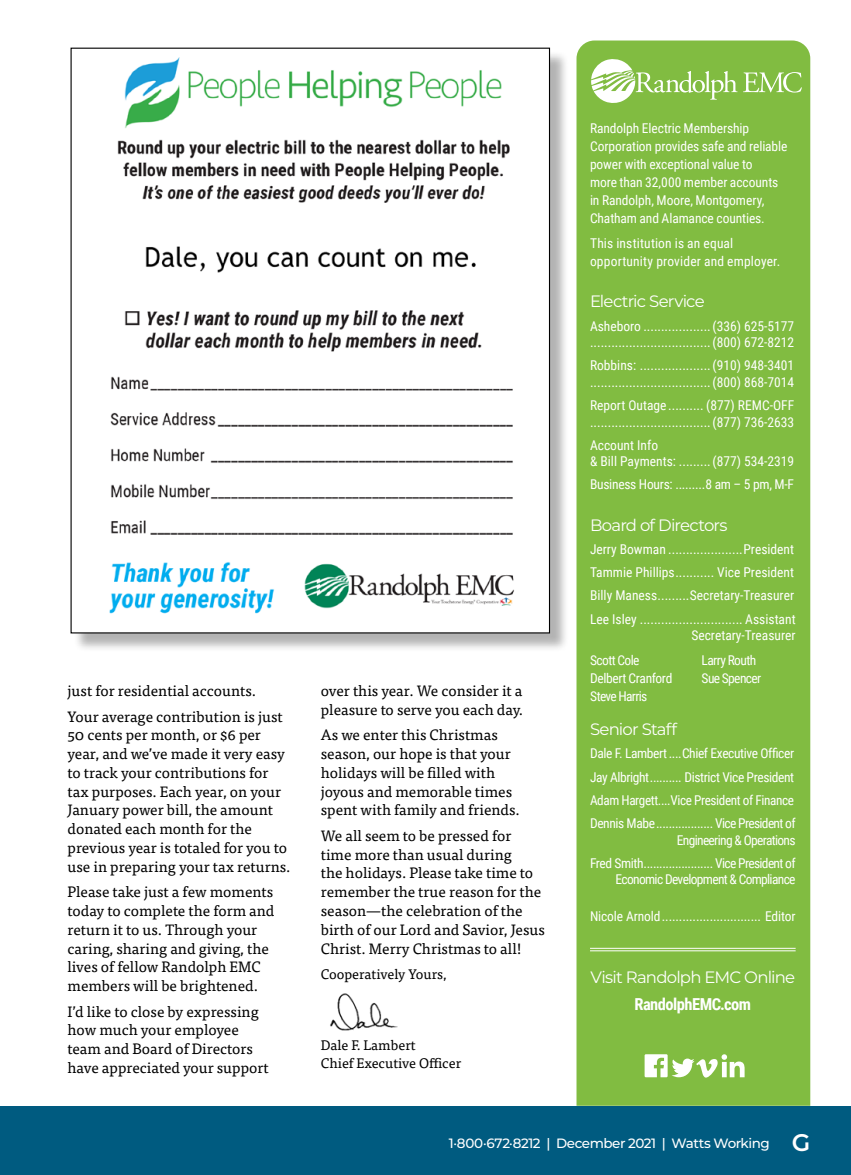
<style>
.page{position:relative;width:851px;height:1175px;background:#fff}
.page>*{position:absolute;margin:0;border:0;box-sizing:border-box;transform-origin:0 0}
.t1{font:16.5px "Montserrat";letter-spacing:-.045em;color:#fff}
.t2{font:700 16.5px "Roboto Condensed";letter-spacing:-.03em;color:#fff}
.t3{font:15px/18.8px "Tisa Pro";color:#000}
.t4{font:13.8px/18.8px "Tisa Pro";color:#000}
.t5{font:13.5px/18px "Roboto Condensed";letter-spacing:-.01em;color:#fff}
.t6{font:13.5px/16.5px "Roboto Condensed";letter-spacing:-.05em;color:#fff;text-align:right}
.t7{font:13.5px "Roboto Condensed";letter-spacing:-.03em;color:#fff}
.t8{font:13.5px/18px "Roboto Condensed";letter-spacing:.01em;color:#fff}
.t9{font:500 13.5px "Montserrat";letter-spacing:-.035em;color:#fff}
.t10{font:13.5px "Roboto Condensed";letter-spacing:-.04em;color:#fff}
.t11{font:13.5px "Roboto Condensed";letter-spacing:-.045em;color:#fff}
.s1{font-weight:600;font-size:24px}
</style>
<div class="page">
<div style="left:0;top:1105px;width:850px;height:69px;background:#005b80"></div>
<img style="left:330px;top:993px;width:68px;height:38px">
<div style="left:73px;top:50px;width:495px;height:602px;background:#000;opacity:.3"></div>
<div style="left:71px;top:48px;width:478px;height:585px;background:#fff"></div>
<img style="left:109px;top:57px;width:405px;height:557px">
<div style="left:576px;top:40px;width:234px;height:1065px;background:#81bc41"></div>
<hr style="left:590px;top:948px;width:205px;height:1px;background:#fff">
<hr style="left:590px;top:950px;width:205px;height:1px;background:#fff">
<svg style="left:591px;top:59px;width:146px;height:44px"></svg>
<svg style="left:743px;top:72px;width:58px;height:21px"></svg>
<svg style="left:644px;top:1054px;width:100px;height:23px"></svg>
<p class="t3" style="left:68px;top:680px;width:190px">just for residential accounts.</p>
<p class="t3" style="left:68px;top:706px;width:224px">Your average contribution is just<br>50 cents per month, or $6 per year, and we’ve made it very easy to track your contributions for tax purposes. Each year, on your<br>January power bill, the amount donated each month for the previous year is totaled for you to use in preparing your tax returns.</p>
<p class="t3" style="left:68px;top:881px;width:208px">Please take just a few moments today to complete the form and return it to us. Through your caring, sharing and giving, the lives of fellow Randolph EMC members will be brightened.</p>
<p class="t3" style="left:68px;top:1001px;width:203px">I’d like to close by expressing how much your employee team and Board of Directors have appreciated your support</p>
<p class="t3" style="left:321px;top:680px;width:204px">over this year. We consider it a pleasure to serve you each day.</p>
<p class="t3" style="left:321px;top:725px;width:200px">As we enter this Christmas season, our hope is that your holidays will be filled with joyous and memorable times spent with family and friends.</p>
<p class="t3" style="left:321px;top:825px;width:226px">We all seem to be pressed for time more than usual during<br>the holidays. Please take time to remember the true reason for the season—the celebration of the birth of our Lord and Savior, Jesus<br>Christ. Merry Christmas to all!</p>
<p class="t4" style="left:321px;top:964px;width:127px">Cooperatively Yours,</p>
<p class="t4" style="left:321px;top:1034px;width:142px">Dale F. Lambert<br>Chief Executive Officer</p>
<p class="t5" style="left:590px;top:119px;width:199px">Randolph Electric Membership Corporation provides safe and reliable power with exceptional value to<br>more than 32,000 member accounts in Randolph, Moore, Montgomery, Chatham and Alamance counties.</p>
<p class="t8" style="left:590px;top:234px;width:192px">This institution is an equal opportunity provider and employer.</p>
<p class="t1" style="left:590px;top:290px;width:116px">Electric Service</p>
<p class="t5" style="left:590px;top:317px;width:206px;line-height:16.5px">Asheboro ...................(336) 625-5177 ..................................(800) 672-8212</p>
<p class="t5" style="left:590px;top:357px;width:206px;line-height:16.5px">Robbins: ....................(910) 948-3401 ..................................(800) 868-7014</p>
<p class="t5" style="left:590px;top:396px;width:206px;line-height:16.5px">Report Outage .......... (877) REMC-OFF ..................................(877) 736-2633</p>
<p class="t5" style="left:590px;top:436px;width:206px;line-height:16.5px">Account Info<br>&amp; Bill Payments: .........(877) 534-2319</p>
<p class="t5" style="left:590px;top:475px;width:205px">Business Hours: .........8 am – 5 pm, M-F</p>
<p class="t1" style="left:590px;top:513px;width:139px">Board of Directors</p>
<p class="t5" style="left:590px;top:539px;width:205px">Jerry Bowman .....................President</p>
<p class="t5" style="left:590px;top:563px;width:205px">Tammie Phillips........... Vice President</p>
<p class="t5" style="left:590px;top:586px;width:205px">Billy Maness.........Secretary-Treasurer</p>
<p class="t5" style="left:590px;top:610px;width:207px;line-height:16.5px;text-align:right">Lee Isley ............................. Assistant<br>Secretary-Treasurer</p>
<p class="t10" style="left:590px;top:650px;width:51px">Scott Cole</p>
<p class="t5" style="left:590px;top:668px;width:84px">Delbert Cranford</p>
<p class="t6" style="left:590px;top:687px;width:59px">Steve Harris</p>
<p class="t11" style="left:701px;top:650px;width:56px">Larry Routh</p>
<p class="t10" style="left:701px;top:668px;width:61px">Sue Spencer</p>
<p class="t1" style="left:590px;top:718px;width:88px">Senior Staff</p>
<p class="t7" style="left:590px;top:744px;width:205px">Dale F. Lambert....Chief Executive Officer</p>
<p class="t7" style="left:590px;top:767px;width:205px">Jay Albright.......... District Vice President</p>
<p class="t7" style="left:590px;top:790px;width:205px">Adam Hargett....Vice President of Finance</p>
<p class="t6" style="left:590px;top:814px;width:207px">Dennis Mabe.................. Vice President of<br>Engineering &amp; Operations</p>
<p class="t6" style="left:590px;top:854px;width:207px">Fred Smith...................... Vice President of<br>Economic Development &amp; Compliance</p>
<p class="t5" style="left:590px;top:906px;width:207px">Nicole Arnold............................. Editor</p>
<p class="t1" style="left:590px;top:965px;width:206px">Visit Randolph EMC Online</p>
<p class="t2" style="left:634px;top:992px;width:118px">RandolphEMC.com</p>
<p class="t9" style="left:449px;top:1134px;width:363px">1·800·672·8212 | December 2021 | Watts Working <span class="s1">G</span></p>
</div>
